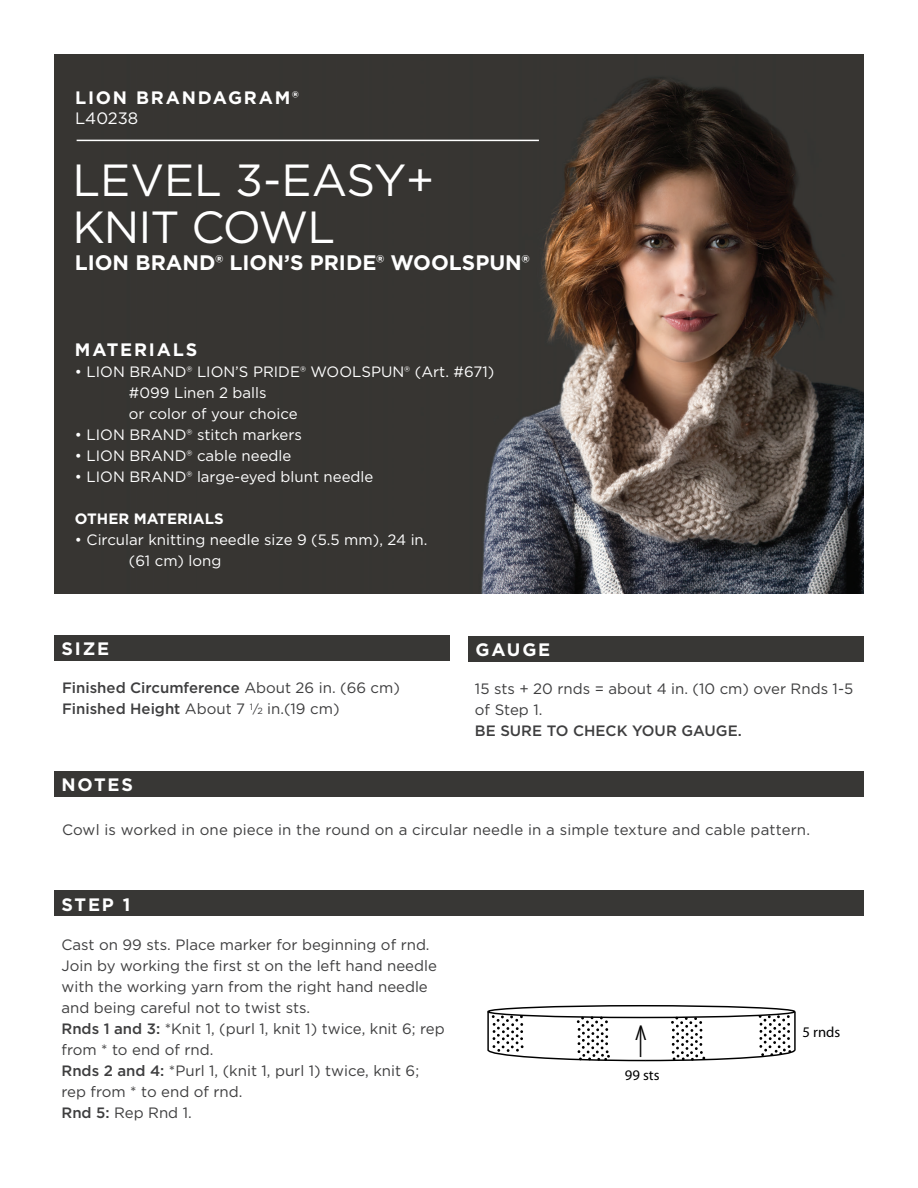
<style>
.page{position:relative;width:918px;height:1188px;background:#fff}
.page>*{position:absolute;margin:0;border:0;box-sizing:border-box;transform-origin:0 0}
.t1{font:45px/46.5px "Gotham";letter-spacing:-.02em;color:#fff}
.t2{font:31.65px "Myriad Pro";color:#000;scale:.71 1}
.t3{font:22.65px "Myriad Pro";color:#000;scale:1.4 1}
.t4{font:700 21px "Gotham";color:#fff}
.t5{font:700 18px "Gotham";letter-spacing:.1em;color:#fff}
.t6{font:16.5px "Gotham";color:#fff}
.t7{font:15px/21px "Gotham";color:#3e3e3f}
.t8{font:15px/21px "Gotham";color:#fff}
.t9{font:500 15px "Gotham";color:#3e3e3f}
.t10{font:700 15px "Gotham";color:#fff}
.t11{font:14.7px "Myriad Pro";color:#000}
.s1{font-weight:400}
.s2{font-weight:500}
.s3{font-size:12px}
.s4{font-size:9px}
</style>
<div class="page">
<img style="left:54px;top:54px;width:810px;height:540px">
<hr style="left:77px;top:140px;width:462px;height:1px;background:#fff">
<div style="left:54px;top:635px;width:396px;height:26px;background:#383735"></div>
<div style="left:468px;top:637px;width:396px;height:25px;background:#383735"></div>
<div style="left:54px;top:771px;width:810px;height:25px;background:#383735"></div>
<div style="left:54px;top:891px;width:810px;height:25px;background:#383735"></div>
<div style="left:487px;top:1005px;width:308px;height:13px;border:1px solid #000;border-radius:50%"></div>
<hr style="left:487px;top:1012px;width:2px;height:38px;background:#000">
<hr style="left:794px;top:1012px;width:2px;height:38px;background:#000">
<svg style="left:487px;top:1015px;width:309px;height:47px"></svg>
<p class="t5" style="left:75px;top:86px;width:225px">LION BRANDAGRAM®</p>
<p class="t6" style="left:75px;top:108px;width:65px">L40238</p>
<p class="t1" style="left:72px;top:157px;width:364px">LEVEL 3-EASY+<br>KNIT COWL</p>
<p class="t4" style="left:75px;top:248px;width:456px">LION BRAND® LION’S PRIDE® WOOLSPUN®</p>
<p class="t5" style="left:75px;top:337px;width:124px">MATERIALS</p>
<p class="t8" style="left:75px;top:361px;width:421px">• LION BRAND® LION’S PRIDE® WOOLSPUN® (Art. #671)</p>
<p class="t8" style="left:129px;top:382px;width:139px">#099 Linen 2 balls</p>
<p class="t8" style="left:129px;top:403px;width:170px">or color of your choice</p>
<p class="t8" style="left:75px;top:424px;width:229px">• LION BRAND® stitch markers</p>
<p class="t8" style="left:75px;top:445px;width:218px">• LION BRAND® cable needle</p>
<p class="t8" style="left:75px;top:466px;width:300px">• LION BRAND® large-eyed blunt needle</p>
<p class="t10" style="left:75px;top:508px;width:150px">OTHER MATERIALS</p>
<p class="t8" style="left:129px;top:529px;width:300px;text-indent:-54px">• Circular knitting needle size 9 (5.5 mm), 24 in. (61 cm) long</p>
<p class="t5" style="left:62px;top:637px;width:49px">SIZE</p>
<p class="t9" style="left:62px;top:678px;width:339px">Finished Circumference <span class="s1">About 26 in. (66 cm)</span></p>
<p class="t7" style="left:62px;top:698px;width:279px"><span class="s2">Finished Height</span> About 7 <sup>1</sup><span class="s3">/</span><span class="s4">2</span> in.(19 cm)</p>
<p class="t5" style="left:62px;top:772px;width:73px">NOTES</p>
<p class="t5" style="left:476px;top:638px;width:76px">GAUGE</p>
<p class="t7" style="left:475px;top:678px;width:380px">15 sts + 20 rnds = about 4 in. (10 cm) over Rnds 1-5 of Step 1.<br><span class="s2">BE SURE TO CHECK YOUR GAUGE.</span></p>
<p class="t7" style="left:62px;top:819px;width:749px">Cowl is worked in one piece in the round on a circular needle in a simple texture and cable pattern.</p>
<p class="t5" style="left:62px;top:892px;width:70px">STEP 1</p>
<p class="t7" style="left:62px;top:934px;width:377px">Cast on 99 sts. Place marker for beginning of rnd.<br>Join by working the first st on the left hand needle with the working yarn from the right hand needle and being careful not to twist sts.</p>
<p class="t7" style="left:62px;top:1018px;width:385px"><span class="s2">Rnds 1 and 3:</span> *Knit 1, (purl 1, knit 1) twice, knit 6; rep from * to end of rnd.</p>
<p class="t7" style="left:62px;top:1060px;width:359px"><span class="s2">Rnds 2 and 4:</span> *Purl 1, (knit 1, purl 1) twice, knit 6; rep from * to end of rnd.</p>
<p class="t7" style="left:62px;top:1102px;width:132px"><span class="s2">Rnd 5:</span> Rep Rnd 1.</p>
<p class="t2" style="left:634px;top:1016px;width:20px">^</p>
<p class="t3" style="left:627px;top:1058px;width:24px;rotate:-90deg">—</p>
<p class="t11" style="left:625px;top:1066px;width:36px">99 sts</p>
<p class="t11" style="left:802px;top:1023px;width:39px">5 rnds</p>
</div>
